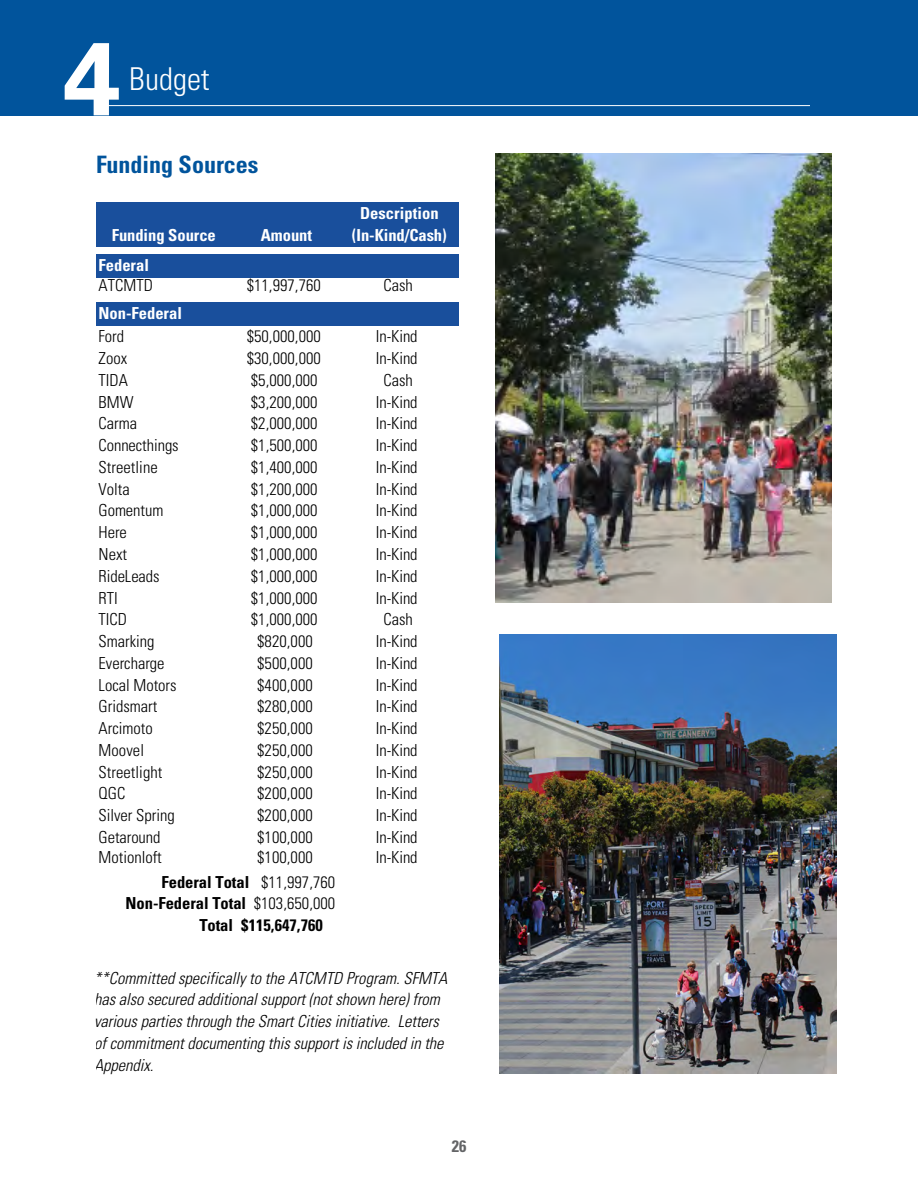
<style>
.page{position:relative;width:918px;height:1188px;background:#fff}
.page>*{position:absolute;margin:0;border:0;box-sizing:border-box;transform-origin:0 0}
.t1{font:700 103.5px "Univers";color:#fff}
.t2{font:300 condensed 31.5px "Univers";color:#fff}
.t3{font:700 condensed 24px "Univers";color:#01549c}
.t4{font:300 condensed 16.5px "Univers";color:#000}
.t5{font:italic 300 condensed 16.5px/21.8px "Univers";letter-spacing:-.005em;color:#000}
.t6{font:700 condensed 16.5px "Univers";letter-spacing:-.005em;color:#000}
.t7{font:700 condensed 16.5px "Univers";color:#fff}
.t8{font:700 condensed 16.5px "Univers";color:#636466}
.s1{font-weight:300}
</style>
<div class="page">
<div style="left:0;top:0;width:918px;height:115px;background:#01549c"></div>
<hr style="left:101px;top:105px;width:709px;height:1px;background:#fff">
<div style="left:96px;top:202px;width:363px;height:44px;background:#194f9c"></div>
<div style="left:96px;top:255px;width:363px;height:23px;background:#194f9c"></div>
<div style="left:96px;top:302px;width:363px;height:23px;background:#194f9c"></div>
<img style="left:495px;top:154px;width:337px;height:449px">
<img style="left:500px;top:635px;width:337px;height:438px">
<h1 class="t1" style="left:63px;top:18px;width:59px">4</h1>
<h2 class="t2" style="left:129px;top:60px;width:82px">Budget</h2>
<h3 class="t3" style="left:96px;top:150px;width:164px">Funding Sources</h3>
<p class="t7" style="left:360px;top:203px;width:80px">Description</p>
<p class="t7" style="left:112px;top:225px;width:106px">Funding Source</p>
<p class="t7" style="left:352px;top:225px;width:96px">(In-Kind/Cash)</p>
<p class="t7" style="left:99px;top:255px;width:52px">Federal</p>
<p class="t7" style="left:99px;top:303px;width:85px">Non-Federal</p>
<p class="t7" style="left:261px;top:225px;width:53px">Amount</p>
<p class="t4" style="left:99px;top:276px;width:56px">ATCMTD</p>
<p class="t4" style="left:247px;top:276px;width:76px">$11,997,760</p>
<p class="t4" style="left:384px;top:276px;width:31px">Cash</p>
<p class="t4" style="left:99px;top:326px;width:27px">Ford</p>
<p class="t4" style="left:247px;top:326px;width:76px">$50,000,000</p>
<p class="t4" style="left:376px;top:326px;width:43px">In-Kind</p>
<p class="t4" style="left:99px;top:348px;width:30px">Zoox</p>
<p class="t4" style="left:247px;top:348px;width:76px">$30,000,000</p>
<p class="t4" style="left:376px;top:348px;width:43px">In-Kind</p>
<p class="t4" style="left:99px;top:370px;width:31px">TIDA</p>
<p class="t4" style="left:251px;top:370px;width:68px">$5,000,000</p>
<p class="t4" style="left:384px;top:370px;width:31px">Cash</p>
<p class="t4" style="left:99px;top:392px;width:36px">BMW</p>
<p class="t4" style="left:251px;top:392px;width:68px">$3,200,000</p>
<p class="t4" style="left:376px;top:392px;width:43px">In-Kind</p>
<p class="t4" style="left:99px;top:414px;width:40px">Carma</p>
<p class="t4" style="left:251px;top:414px;width:68px">$2,000,000</p>
<p class="t4" style="left:376px;top:414px;width:43px">In-Kind</p>
<p class="t4" style="left:99px;top:435px;width:82px">Connecthings</p>
<p class="t4" style="left:251px;top:435px;width:68px">$1,500,000</p>
<p class="t4" style="left:376px;top:435px;width:43px">In-Kind</p>
<p class="t4" style="left:99px;top:457px;width:61px">Streetline</p>
<p class="t4" style="left:251px;top:457px;width:68px">$1,400,000</p>
<p class="t4" style="left:376px;top:457px;width:43px">In-Kind</p>
<p class="t4" style="left:99px;top:479px;width:33px">Volta</p>
<p class="t4" style="left:251px;top:479px;width:68px">$1,200,000</p>
<p class="t4" style="left:376px;top:479px;width:43px">In-Kind</p>
<p class="t4" style="left:99px;top:501px;width:66px">Gomentum</p>
<p class="t4" style="left:251px;top:501px;width:68px">$1,000,000</p>
<p class="t4" style="left:376px;top:501px;width:43px">In-Kind</p>
<p class="t4" style="left:99px;top:522px;width:30px">Here</p>
<p class="t4" style="left:251px;top:522px;width:68px">$1,000,000</p>
<p class="t4" style="left:376px;top:522px;width:43px">In-Kind</p>
<p class="t4" style="left:99px;top:544px;width:30px">Next</p>
<p class="t4" style="left:251px;top:544px;width:68px">$1,000,000</p>
<p class="t4" style="left:376px;top:544px;width:43px">In-Kind</p>
<p class="t4" style="left:99px;top:566px;width:63px">RideLeads</p>
<p class="t4" style="left:251px;top:566px;width:68px">$1,000,000</p>
<p class="t4" style="left:376px;top:566px;width:43px">In-Kind</p>
<p class="t4" style="left:99px;top:588px;width:21px">RTI</p>
<p class="t4" style="left:251px;top:588px;width:68px">$1,000,000</p>
<p class="t4" style="left:376px;top:588px;width:43px">In-Kind</p>
<p class="t4" style="left:99px;top:610px;width:30px">TICD</p>
<p class="t4" style="left:251px;top:610px;width:68px">$1,000,000</p>
<p class="t4" style="left:384px;top:610px;width:31px">Cash</p>
<p class="t4" style="left:99px;top:631px;width:57px">Smarking</p>
<p class="t4" style="left:257px;top:631px;width:57px">$820,000</p>
<p class="t4" style="left:376px;top:631px;width:43px">In-Kind</p>
<p class="t4" style="left:99px;top:653px;width:68px">Evercharge</p>
<p class="t4" style="left:257px;top:653px;width:57px">$500,000</p>
<p class="t4" style="left:376px;top:653px;width:43px">In-Kind</p>
<p class="t4" style="left:99px;top:675px;width:80px">Local Motors</p>
<p class="t4" style="left:257px;top:675px;width:57px">$400,000</p>
<p class="t4" style="left:376px;top:675px;width:43px">In-Kind</p>
<p class="t4" style="left:99px;top:697px;width:60px">Gridsmart</p>
<p class="t4" style="left:257px;top:697px;width:57px">$280,000</p>
<p class="t4" style="left:376px;top:697px;width:43px">In-Kind</p>
<p class="t4" style="left:99px;top:718px;width:56px">Arcimoto</p>
<p class="t4" style="left:257px;top:718px;width:57px">$250,000</p>
<p class="t4" style="left:376px;top:718px;width:43px">In-Kind</p>
<p class="t4" style="left:99px;top:740px;width:47px">Moovel</p>
<p class="t4" style="left:257px;top:740px;width:57px">$250,000</p>
<p class="t4" style="left:376px;top:740px;width:43px">In-Kind</p>
<p class="t4" style="left:99px;top:762px;width:65px">Streetlight</p>
<p class="t4" style="left:257px;top:762px;width:57px">$250,000</p>
<p class="t4" style="left:376px;top:762px;width:43px">In-Kind</p>
<p class="t4" style="left:99px;top:784px;width:28px">QGC</p>
<p class="t4" style="left:257px;top:784px;width:57px">$200,000</p>
<p class="t4" style="left:376px;top:784px;width:43px">In-Kind</p>
<p class="t4" style="left:99px;top:806px;width:78px">Silver Spring</p>
<p class="t4" style="left:257px;top:806px;width:57px">$200,000</p>
<p class="t4" style="left:376px;top:806px;width:43px">In-Kind</p>
<p class="t4" style="left:99px;top:827px;width:64px">Getaround</p>
<p class="t4" style="left:257px;top:827px;width:57px">$100,000</p>
<p class="t4" style="left:376px;top:827px;width:43px">In-Kind</p>
<p class="t4" style="left:99px;top:847px;width:65px">Motionloft</p>
<p class="t4" style="left:257px;top:847px;width:57px">$100,000</p>
<p class="t4" style="left:376px;top:847px;width:43px">In-Kind</p>
<p class="t6" style="left:162px;top:872px;width:175px">Federal Total <span class="s1">$11,997,760</span></p>
<p class="t6" style="left:126px;top:893px;width:211px">Non-Federal Total <span class="s1">$103,650,000</span></p>
<p class="t6" style="left:199px;top:915px;width:125px">Total $115,647,760</p>
<p class="t5" style="left:94px;top:967px;width:355px">**Committed specifically to the ATCMTD Program. SFMTA has also secured additional support (not shown here) from various parties through the Smart Cities initiative. Letters of commitment documenting this support is included in the Appendix.</p>
<p class="t8" style="left:452px;top:1136px;width:16px">26</p>
</div>
